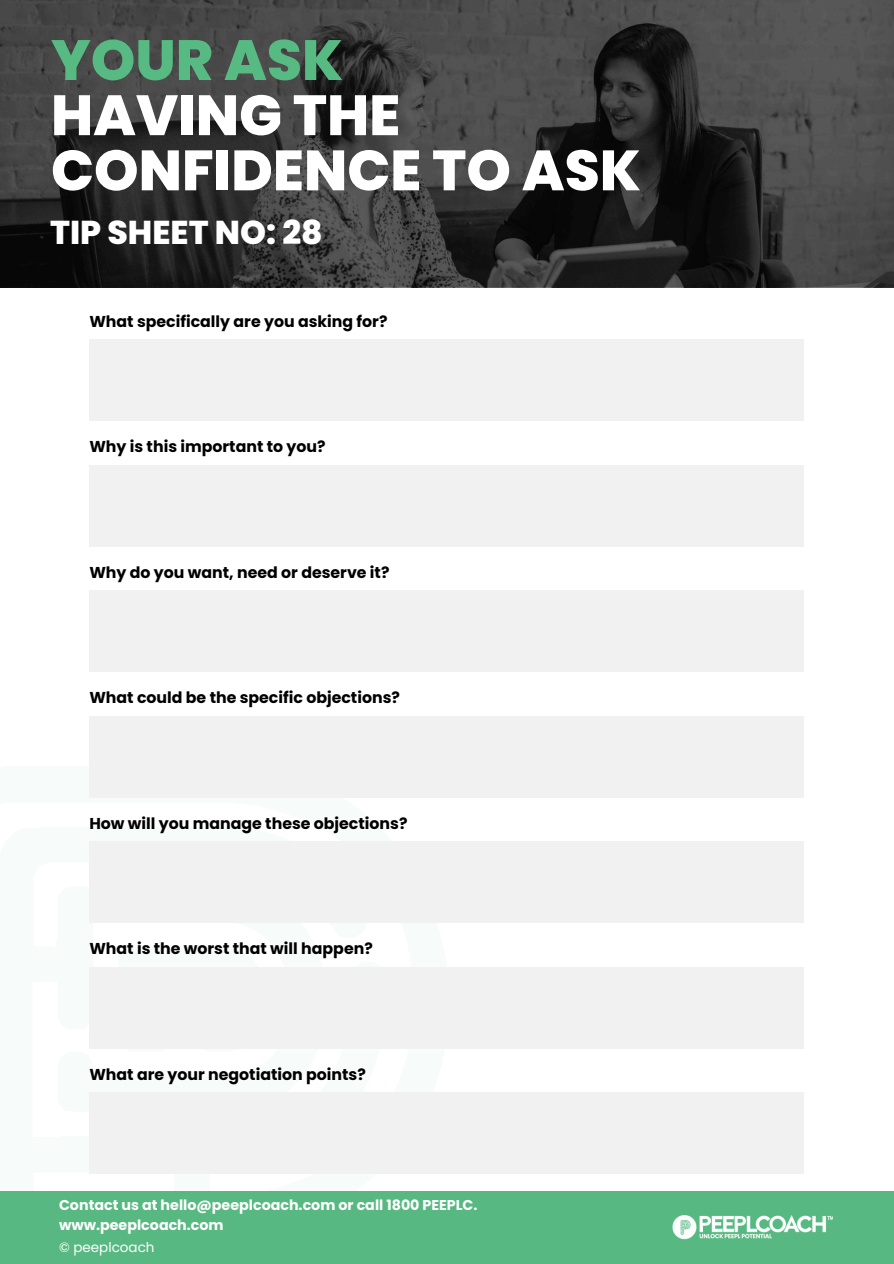
<style>
.page{position:relative;width:894px;height:1264px;background:#fff}
.page>*{position:absolute;margin:0;border:0;box-sizing:border-box;transform-origin:0 0}
.t1{font:800 56.7px/55.2px "Poppins";color:#fff}
.t2{font:800 33px "Poppins";color:#fff}
.t3{font:700 15.75px "Poppins";color:#000}
.t4{font:700 14.25px "Poppins";color:#fff}
.t5{font:13.5px "Poppins";color:#fff}
.s1{color:#57ba82}
</style>
<div class="page">
<div style="left:0;top:1190px;width:893px;height:73px;background:#57b981"></div>
<img style="left:672px;top:1215px;width:160px;height:25px">
<div style="left:89px;top:339px;width:715px;height:82px;background:#f1f1f1"></div>
<div style="left:89px;top:465px;width:715px;height:81px;background:#f1f1f1"></div>
<div style="left:89px;top:590px;width:715px;height:82px;background:#f1f1f1"></div>
<div style="left:89px;top:715px;width:715px;height:82px;background:#f1f1f1"></div>
<div style="left:89px;top:841px;width:715px;height:82px;background:#f1f1f1"></div>
<div style="left:89px;top:966px;width:715px;height:82px;background:#f1f1f1"></div>
<div style="left:89px;top:1092px;width:715px;height:82px;background:#f1f1f1"></div>
<svg style="left:0;top:0;width:893px;height:286px;background:#383838"></svg>
<h2 class="t1" style="left:51px;top:33px;width:591px"><span class="s1">YOUR ASK<br></span>HAVING THE<br>CONFIDENCE TO ASK</h2>
<h2 class="t2" style="left:50px;top:213px;width:274px">TIP SHEET NO: 28</h2>
<h2 class="t3" style="left:89px;top:310px;width:299px">What specifically are you asking for?</h2>
<h2 class="t3" style="left:89px;top:436px;width:238px">Why is this important to you?</h2>
<h2 class="t3" style="left:89px;top:561px;width:301px">Why do you want, need or deserve it?</h2>
<h2 class="t3" style="left:89px;top:686px;width:312px">What could be the specific objections?</h2>
<p class="t3" style="left:89px;top:812px;width:319px">How will you manage these objections?</p>
<h2 class="t3" style="left:89px;top:937px;width:285px">What is the worst that will happen?</h2>
<h2 class="t3" style="left:89px;top:1063px;width:278px">What are your negotiation points?</h2>
<h2 class="t4" style="left:59px;top:1195px;width:420px">Contact us at hello@peeplcoach.com or call 1800 PEEPLC.</h2>
<p class="t4" style="left:59px;top:1214px;width:166px">www.peeplcoach.com</p>
<p class="t5" style="left:59px;top:1237px;width:97px">©️ peeplcoach</p>
</div>
